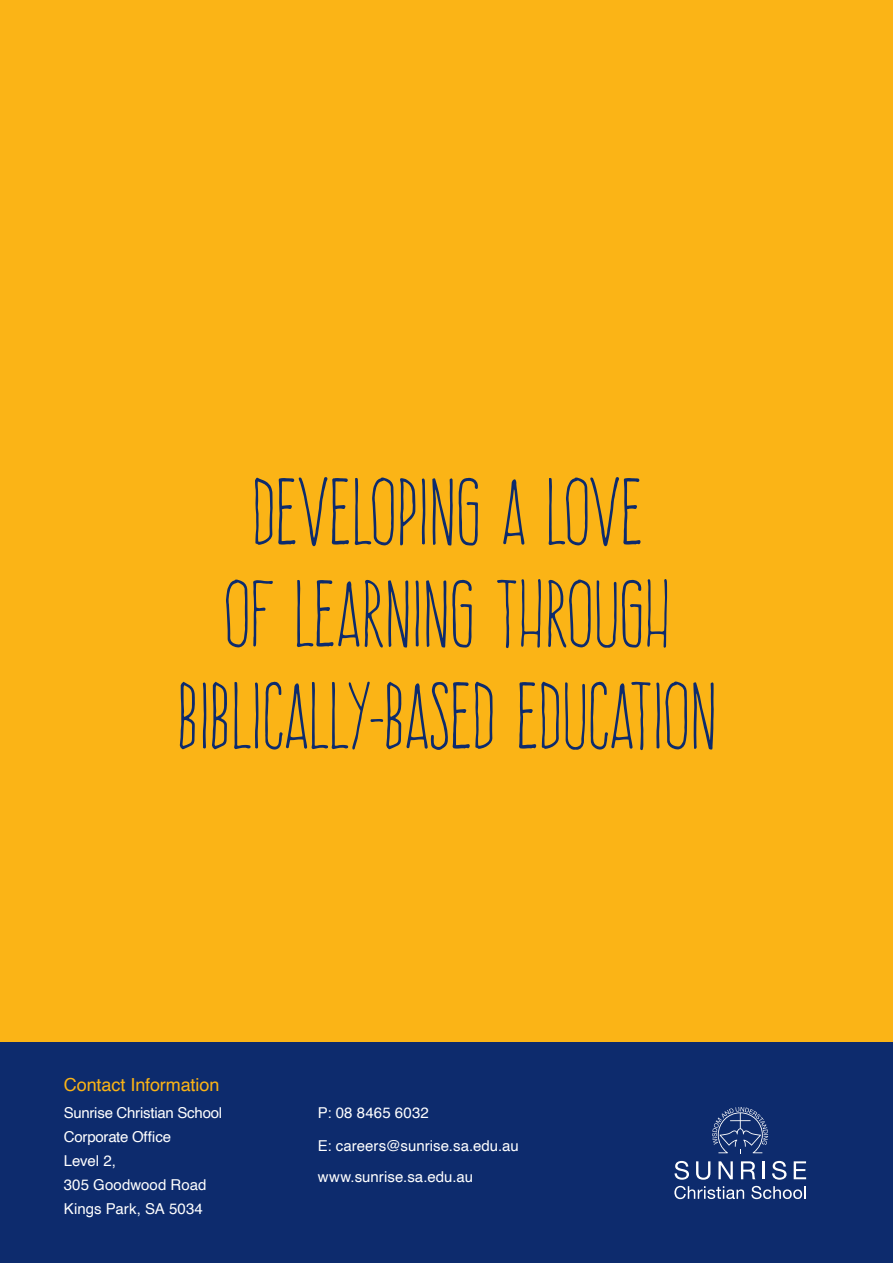
<style>
.page{position:relative;width:893px;height:1263px;background:#fbb416}
.page>*{position:absolute;margin:0;border:0;box-sizing:border-box;transform-origin:0 0}
.t1{font:82.5px/102px "Frente H1";letter-spacing:-.02em;color:#0d2b6d;text-align:center}
.t2{font:18px "Helvetica";letter-spacing:-.005em;color:#fbb416}
.t3{font:15px/24px "Helvetica";color:#fff}
</style>
<div class="page">
<div style="left:0;top:1042px;width:893px;height:221px;background:#0d2b6d"></div>
<svg style="left:674px;top:1186px;width:70px;height:13px"></svg>
<svg style="left:751px;top:1186px;width:55px;height:13px"></svg>
<svg style="left:675px;top:1161px;width:14px;height:19px"></svg>
<svg style="left:696px;top:1161px;width:14px;height:19px"></svg>
<svg style="left:718px;top:1161px;width:15px;height:18px"></svg>
<svg style="left:741px;top:1161px;width:14px;height:18px"></svg>
<hr style="left:762px;top:1161px;width:3px;height:18px;background:#fff">
<svg style="left:772px;top:1161px;width:14px;height:19px"></svg>
<svg style="left:794px;top:1161px;width:12px;height:18px"></svg>
<svg style="left:712px;top:1107px;width:56px;height:46px"></svg>
<h1 class="t1" style="left:177px;top:460px;width:541px">DEVELOPING A LOVE<br>OF LEARNING THROUGH<br>BIBLICALLY-BASED EDUCATION</h1>
<p class="t2" style="left:64px;top:1071px;width:157px">Contact Information</p>
<p class="t3" style="left:64px;top:1101px;width:160px">Sunrise Christian School<br>Corporate Office<br>Level 2,<br>305 Goodwood Road<br>Kings Park, SA 5034</p>
<p class="t3" style="left:318px;top:1097px;width:203px;line-height:32.5px">P: 08 8465 6032<br>E: careers@sunrise.sa.edu.au</p>
<p class="t3" style="left:318px;top:1165px;width:157px">www.sunrise.sa.edu.au</p>
</div>
